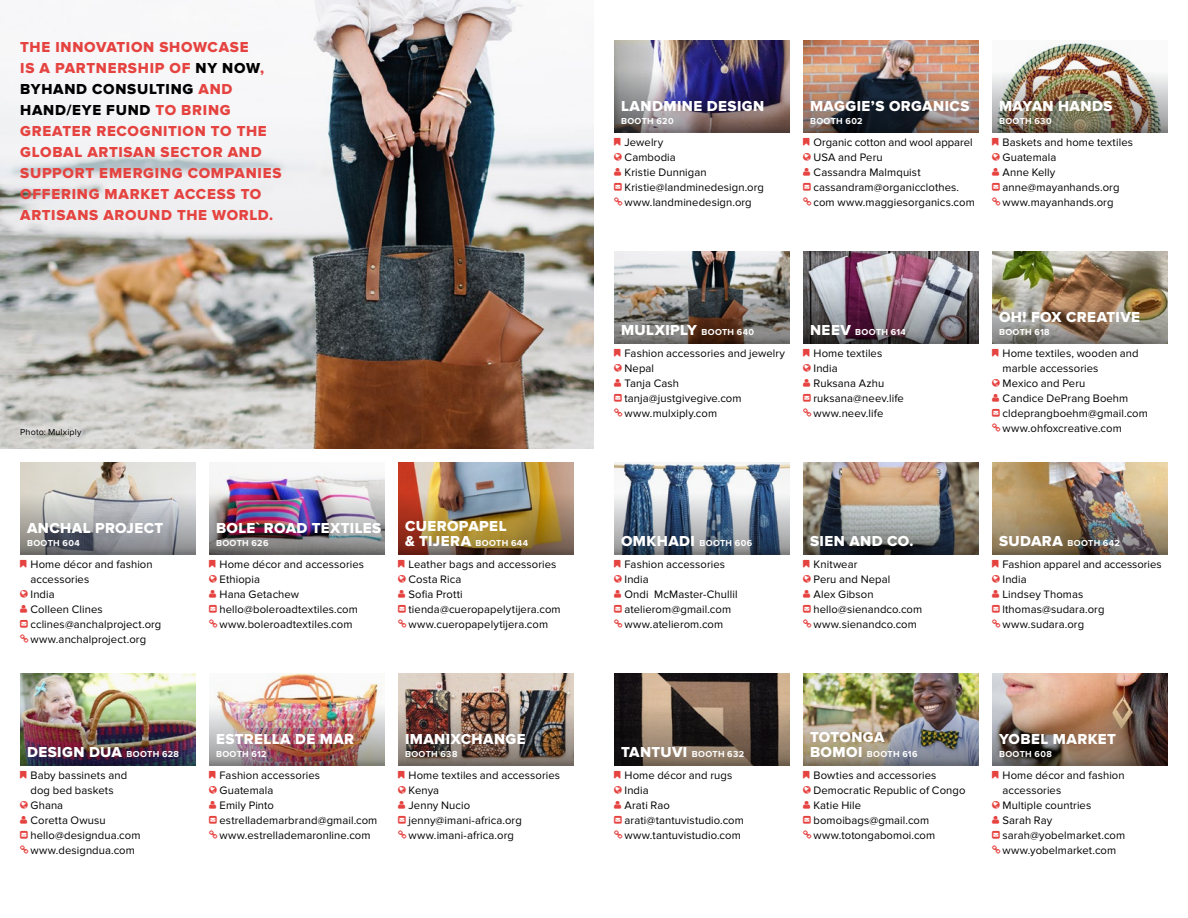
<style>
.page{position:relative;width:1188px;height:918px;background:#fff}
.page>*{position:absolute;margin:0;border:0;box-sizing:border-box;transform-origin:0 0}
.t1{font:15px/21px "Proxima Nova Extrabld";letter-spacing:.05em;color:#e54340}
.t2{font:15px "Proxima Nova Extrabld";letter-spacing:.03em;color:#fff}
.t3{font:11.25px/15px "Proxima Nova";letter-spacing:.01em;color:#000}
.t4{font:700 9px "Proxima Nova";letter-spacing:.04em;color:#fff}
.t5{font:9px "Proxima Nova";letter-spacing:.015em;color:#000}
.s1{color:#000}
.s2{font-family:"Proxima Nova";font-weight:700;font-size:9px}
.s3{font-family:"Proxima Nova Extrabld";font-weight:400;font-size:15px}
</style>
<div class="page">
<img style="left:0;top:0;width:594px;height:449px">
<svg style="left:20px;top:462px;width:176px;height:92px;background:#b3b2b1"></svg>
<img style="left:803px;top:251px;width:176px;height:92px">
<img style="left:992px;top:40px;width:176px;height:92px">
<img style="left:803px;top:462px;width:176px;height:92px">
<img style="left:398px;top:673px;width:176px;height:92px">
<img style="left:803px;top:673px;width:176px;height:92px">
<img style="left:209px;top:471px;width:176px;height:83px">
<img style="left:992px;top:251px;width:176px;height:92px">
<img style="left:20px;top:673px;width:176px;height:92px">
<img style="left:992px;top:462px;width:176px;height:92px">
<img style="left:614px;top:40px;width:176px;height:92px">
<img style="left:992px;top:673px;width:176px;height:92px">
<img style="left:398px;top:462px;width:176px;height:92px">
<img style="left:614px;top:462px;width:176px;height:92px">
<img style="left:614px;top:251px;width:176px;height:92px">
<img style="left:209px;top:673px;width:176px;height:92px">
<svg style="left:614px;top:673px;width:176px;height:92px;background:#5f5044"></svg>
<img style="left:803px;top:40px;width:176px;height:92px">
<h1 class="t1" style="left:20px;top:37px;width:263px">THE INNOVATION SHOWCASE<br>IS A PARTNERSHIP OF <span class="s1">NY NOW</span>,<br><span class="s1">BYHAND CONSULTING</span> AND<br><span class="s1">HAND/EYE FUND</span> TO BRING<br>GREATER RECOGNITION TO THE<br>GLOBAL ARTISAN SECTOR AND<br>SUPPORT EMERGING COMPANIES<br>OFFERING MARKET ACCESS TO<br>ARTISANS AROUND THE WORLD.</h1>
<p class="t5" style="left:20px;top:426px;width:63px">Photo: Mulxiply</p>
<h1 class="t2" style="left:27px;top:519px;width:138px">ANCHAL PROJECT</h1>
<p class="t4" style="left:27px;top:538px;width:54px">BOOTH 604</p>
<p class="t3" style="left:31px;top:557px;width:132px">Home décor and fashion accessories<br>India<br>Colleen Clines cclines@anchalproject.org www.anchalproject.org</p>
<h1 class="t2" style="left:27px;top:743px;width:153px">DESIGN DUA <span class="s2">BOOTH 628</span></h1>
<p class="t3" style="left:31px;top:768px;width:111px">Baby bassinets and dog bed baskets<br>Ghana<br>Coretta Owusu hello@designdua.com www.designdua.com</p>
<h1 class="t2" style="left:216px;top:519px;width:167px">BOLE` ROAD TEXTILES</h1>
<p class="t4" style="left:216px;top:538px;width:54px">BOOTH 626</p>
<p class="t3" style="left:220px;top:557px;width:146px">Home décor and accessories<br>Ethiopia<br>Hana Getachew hello@boleroadtextiles.com www.boleroadtextiles.com</p>
<h1 class="t2" style="left:405px;top:518px;width:103px">CUEROPAPEL</h1>
<p class="t4" style="left:405px;top:538px;width:125px"><span class="s3">&amp; TIJERA</span> BOOTH 644</p>
<p class="t3" style="left:409px;top:557px;width:154px">Leather bags and accessories<br>Costa Rica<br>Sofia Protti tienda@cueropapelytijera.com www.cueropapelytijera.com</p>
<h1 class="t2" style="left:216px;top:730px;width:140px">ESTRELLA DE MAR</h1>
<p class="t4" style="left:216px;top:749px;width:52px">BOOTH 612</p>
<p class="t3" style="left:220px;top:768px;width:159px">Fashion accessories<br>Guatemala<br>Emily Pinto estrellademarbrand@gmail.com www.estrellademaronline.com</p>
<h1 class="t2" style="left:405px;top:730px;width:122px">IMANIXCHANGE</h1>
<p class="t4" style="left:405px;top:749px;width:54px">BOOTH 638</p>
<p class="t3" style="left:409px;top:768px;width:153px">Home textiles and accessories<br>Kenya<br>Jenny Nucio jenny@imani-africa.org www.imani-africa.org</p>
<h1 class="t2" style="left:621px;top:97px;width:145px">LANDMINE DESIGN</h1>
<p class="t4" style="left:621px;top:116px;width:54px">BOOTH 620</p>
<p class="t3" style="left:625px;top:135px;width:141px">Jewelry<br>Cambodia<br>Kristie Dunnigan<br>Kristie@landminedesign.org www.landminedesign.org</p>
<h1 class="t2" style="left:810px;top:97px;width:161px">MAGGIE’S ORGANICS</h1>
<p class="t4" style="left:810px;top:116px;width:54px">BOOTH 602</p>
<p class="t3" style="left:814px;top:135px;width:163px">Organic cotton and wool apparel<br>USA and Peru<br>Cassandra Malmquist cassandram@organicclothes. com www.maggiesorganics.com</p>
<h1 class="t2" style="left:999px;top:97px;width:115px">MAYAN HANDS</h1>
<p class="t4" style="left:999px;top:116px;width:54px">BOOTH 630</p>
<p class="t3" style="left:1003px;top:135px;width:132px">Baskets and home textiles<br>Guatemala<br>Anne Kelly anne@mayanhands.org www.mayanhands.org</p>
<h1 class="t2" style="left:621px;top:322px;width:135px">MULXIPLY <span class="s2">BOOTH 640</span></h1>
<p class="t3" style="left:625px;top:346px;width:162px">Fashion accessories and jewelry<br>Nepal<br>Tanja Cash tanja@justgivegive.com www.mulxiply.com</p>
<p class="t4" style="left:810px;top:327px;width:97px"><span class="s3">NEEV</span> BOOTH 614</p>
<p class="t3" style="left:814px;top:346px;width:92px">Home textiles<br>India<br>Ruksana Azhu ruksana@neev.life www.neev.life</p>
<h1 class="t2" style="left:999px;top:308px;width:143px">OH! FOX CREATIVE</h1>
<p class="t4" style="left:999px;top:327px;width:52px">BOOTH 618</p>
<p class="t3" style="left:1003px;top:346px;width:147px">Home textiles, wooden and marble accessories<br>Mexico and Peru<br>Candice DePrang Boehm cldeprangboehm@gmail.com www.ohfoxcreative.com</p>
<p class="t4" style="left:621px;top:538px;width:133px"><span class="s3">OMKHADI</span> BOOTH 606</p>
<p class="t3" style="left:625px;top:557px;width:115px">Fashion accessories<br>India<br>Ondi McMaster-Chullil atelierom@gmail.com www.atelierom.com</p>
<p class="t4" style="left:621px;top:749px;width:125px"><span class="s3">TANTUVI</span> BOOTH 632</p>
<p class="t3" style="left:625px;top:768px;width:121px">Home décor and rugs<br>India<br>Arati Rao arati@tantuvistudio.com www.tantuvistudio.com</p>
<h1 class="t2" style="left:810px;top:533px;width:105px">SIEN AND CO.</h1>
<p class="t3" style="left:814px;top:557px;width:110px">Knitwear<br>Peru and Nepal<br>Alex Gibson hello@sienandco.com www.sienandco.com</p>
<p class="t4" style="left:999px;top:538px;width:122px"><span class="s3">SUDARA</span> BOOTH 642</p>
<p class="t3" style="left:1003px;top:557px;width:161px">Fashion apparel and accessories<br>India<br>Lindsey Thomas lthomas@sudara.org www.sudara.org</p>
<h1 class="t2" style="left:810px;top:728px;width:76px">TOTONGA</h1>
<p class="t4" style="left:810px;top:749px;width:109px"><span class="s3">BOMOI</span> BOOTH 616</p>
<p class="t3" style="left:814px;top:768px;width:154px">Bowties and accessories<br>Democratic Republic of Congo<br>Katie Hile bomoibags@gmail.com www.totongabomoi.com</p>
<h1 class="t2" style="left:999px;top:730px;width:118px">YOBEL MARKET</h1>
<p class="t4" style="left:999px;top:749px;width:54px">BOOTH 608</p>
<p class="t3" style="left:1003px;top:768px;width:124px">Home décor and fashion accessories<br>Multiple countries<br>Sarah Ray sarah@yobelmarket.com www.yobelmarket.com</p>
</div>
